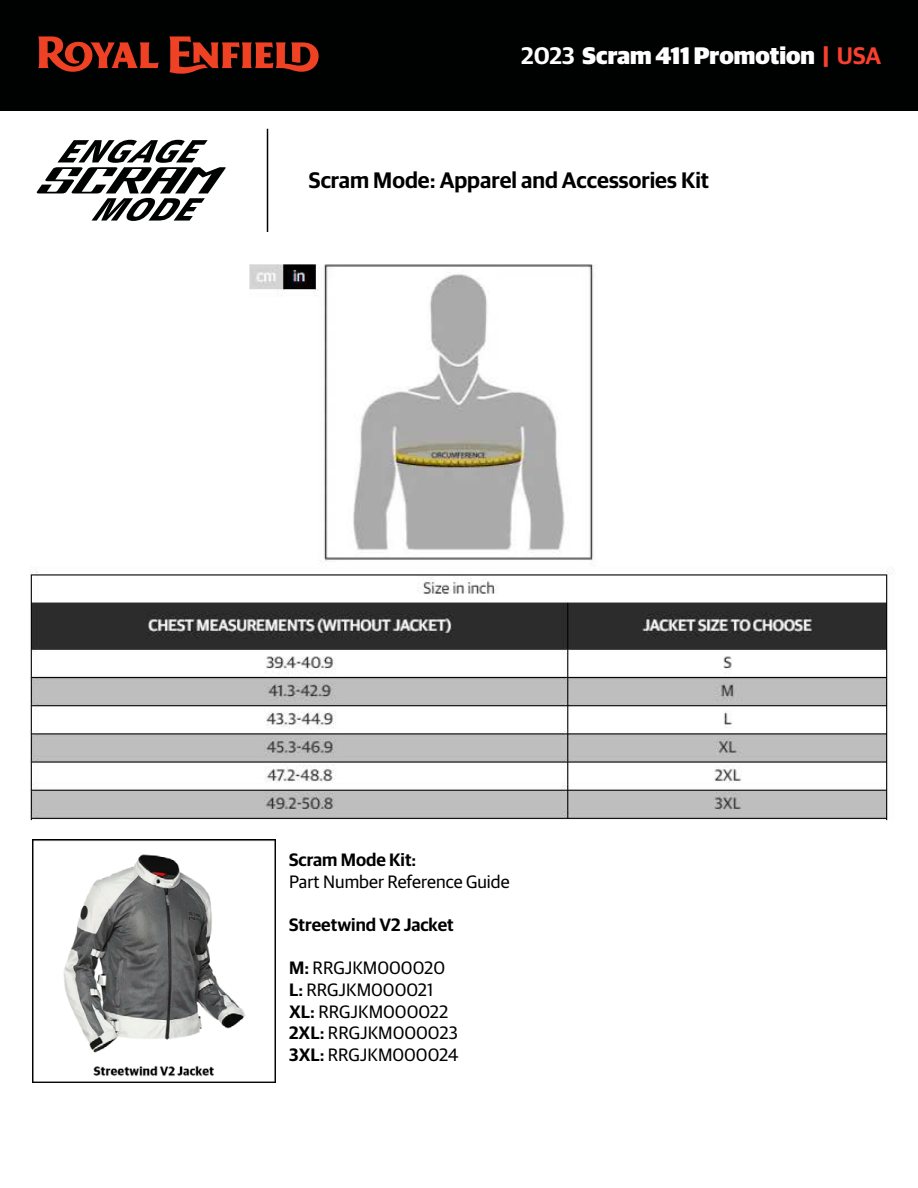
<style>
.page{position:relative;width:918px;height:1188px;background:#fff}
.page>*{position:absolute;margin:0;border:0;box-sizing:border-box;transform-origin:0 0}
.t1{font:900 24px "Guardian Sans";color:#fff}
.t2{font:600 22.5px "Guardian Sans";color:#000}
.t3{font:18px/21.6px "Guardian Sans";color:#000}
.t4{font:600 18px "Guardian Sans";color:#000}
.s1{font-weight:600}
.s2{color:#f84030}
.s3{font-weight:600;color:#f84030}
</style>
<div class="page">
<div style="left:0;top:0;width:918px;height:110px;background:#000101"></div>
<svg style="left:38px;top:36px;width:281px;height:38px"></svg>
<svg style="left:37px;top:140px;width:189px;height:81px"></svg>
<hr style="left:267px;top:129px;width:1px;height:103px;background:#000101">
<img style="left:30px;top:264px;width:865px;height:557px">
<img style="left:33px;top:839px;width:243px;height:243px">
<h1 class="t1" style="left:521px;top:37px;width:362px"><span class="s1">2023</span> Scram 411 Promotion <span class="s2">|</span> <span class="s3">USA</span></h1>
<p class="t2" style="left:309px;top:164px;width:402px">Scram Mode: Apparel and Accessories Kit</p>
<p class="t4" style="left:289px;top:847px;width:129px">Scram Mode Kit:</p>
<p class="t3" style="left:289px;top:870px;width:222px">Part Number Reference Guide</p>
<p class="t4" style="left:289px;top:912px;width:166px">Streetwind V2 Jacket</p>
<p class="t3" style="left:289px;top:956px;width:171px"><span class="s1">M:</span> RRGJKM000020<br><span class="s1">L:</span> RRGJKM000021<br><span class="s1">XL:</span> RRGJKM000022<br><span class="s1">2XL:</span> RRGJKM000023<br><span class="s1">3XL:</span> RRGJKM000024</p>
</div>
